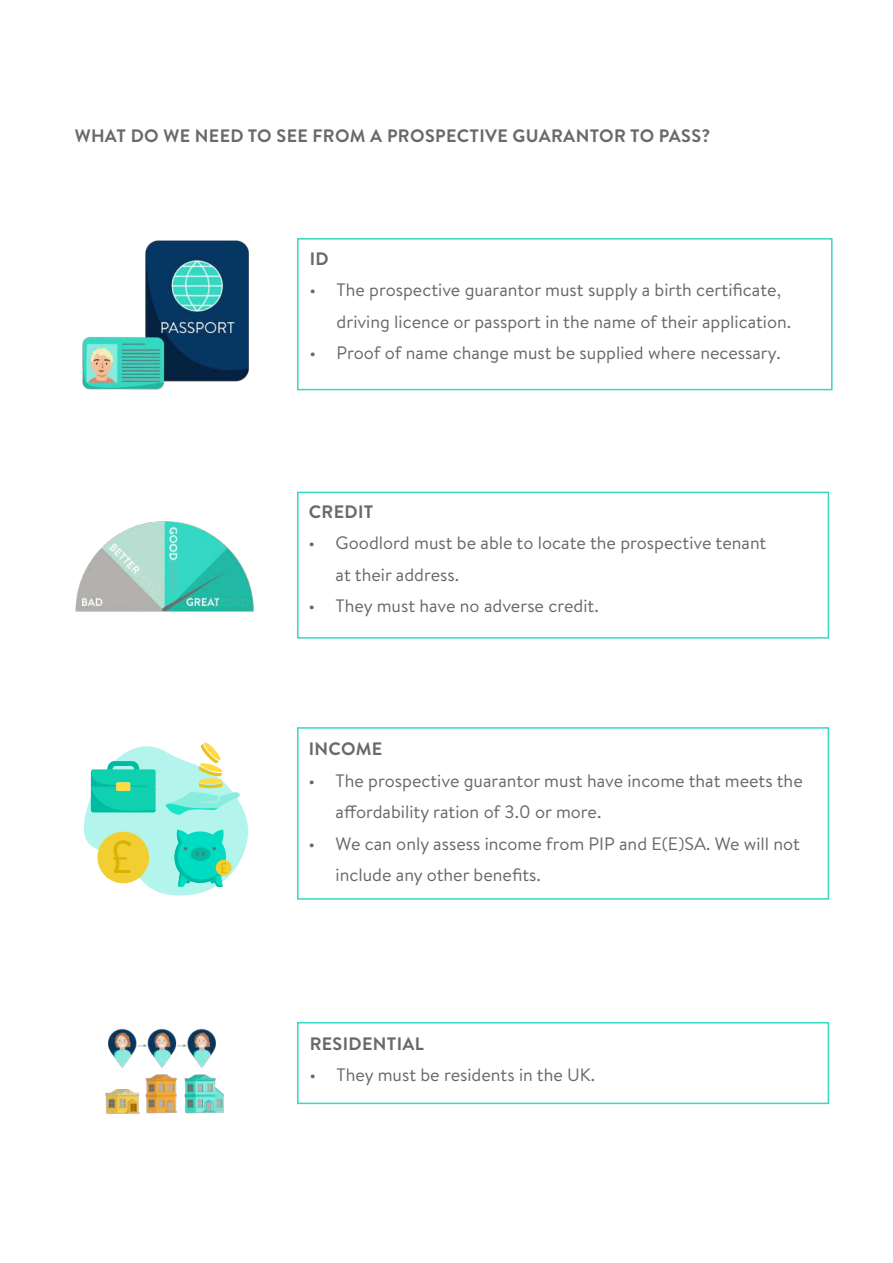
<style>
.page{position:relative;width:893px;height:1263px;background:#fff}
.page>*{position:absolute;margin:0;border:0;box-sizing:border-box;transform-origin:0 0}
.t1{font:46.05px "Brandon Text";color:#d7b300}
.t2{font:18px/31.5px "Brandon Text";color:#656867}
.t3{font:700 18px "Brandon Text";letter-spacing:.02em;color:#676a67}
.t4{font:14.1px "Brandon Text";color:#d7b300}
</style>
<div class="page">
<img style="left:75px;top:521px;width:179px;height:91px">
<img style="left:82px;top:240px;width:167px;height:150px">
<img style="left:105px;top:1028px;width:119px;height:85px">
<svg style="left:84px;top:742px;width:164px;height:153px"></svg>
<div style="left:297px;top:1022px;width:532px;height:82px;border:2px solid #34d9c3"></div>
<div style="left:297px;top:238px;width:535px;height:152px;border:2px solid #34d9c3"></div>
<div style="left:297px;top:492px;width:532px;height:147px;border:2px solid #34d9c3"></div>
<div style="left:297px;top:727px;width:532px;height:173px;border:2px solid #34d9c3"></div>
<p class="t3" style="left:75px;top:123px;width:637px">WHAT DO WE NEED TO SEE FROM A PROSPECTIVE GUARANTOR TO PASS?</p>
<p class="t3" style="left:310px;top:246px;width:21px">ID</p>
<p class="t2" style="left:337px;top:273px;width:456px;text-indent:-27px">• The prospective guarantor must supply a birth certificate, driving licence or passport in the name of their application.</p>
<p class="t2" style="left:310px;top:336px;width:473px">• Proof of name change must be supplied where necessary.</p>
<h1 class="t1" style="left:109px;top:826px;width:29px">£</h1>
<p class="t4" style="left:219px;top:858px;width:10px">£</p>
<p class="t3" style="left:309px;top:499px;width:66px">CREDIT</p>
<p class="t2" style="left:336px;top:527px;width:432px;text-indent:-27px">• Goodlord must be able to locate the prospective tenant at their address.</p>
<p class="t2" style="left:309px;top:590px;width:292px">• They must have no adverse credit.</p>
<p class="t3" style="left:309px;top:736px;width:75px">INCOME</p>
<p class="t2" style="left:336px;top:764px;width:469px;text-indent:-27px">• The prospective guarantor must have income that meets the affordability ration of 3.0 or more.</p>
<p class="t2" style="left:336px;top:827px;width:466px;text-indent:-27px">• We can only assess income from PIP and E(E)SA. We will not include any other benefits.</p>
<p class="t3" style="left:310px;top:1031px;width:116px">RESIDENTIAL</p>
<p class="t2" style="left:310px;top:1059px;width:287px">• They must be residents in the UK.</p>
</div>
